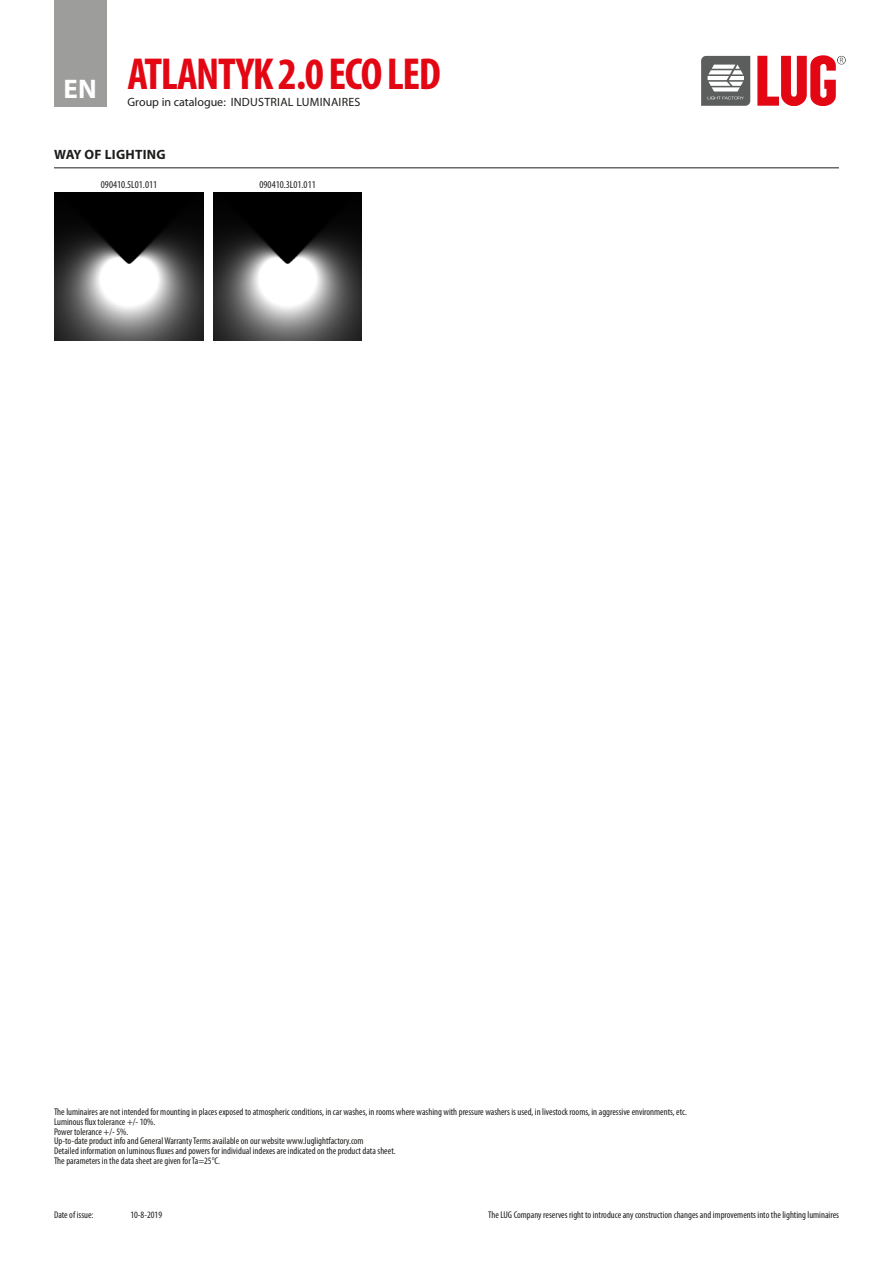
<style>
.page{position:relative;width:893px;height:1263px;background:#fff}
.page>*{position:absolute;margin:0;border:0;box-sizing:border-box;transform-origin:0 0}
.t1{font:700 condensed 45px "Myriad Pro";letter-spacing:-.03em;color:#e30613}
.t2{font:700 27px "Myriad Pro";color:#fff}
.Naglowek_sekcji{font:700 13.5px "Myriad Pro";letter-spacing:.02em;color:#1d1d1b}
.t3{font:12px "Myriad Pro";letter-spacing:.02em;color:#1d1d1b}
.Podpis_pod_zdjeciem{font:condensed 10.5px "Myriad Pro";color:#1d1d1b}
.t4{font:condensed 9.75px/9.8px "Myriad Pro";color:#1d1d1b}
</style>
<div class="page">
<div style="left:54px;top:0;width:52px;height:106px;background:#9d9d9c"></div>
<svg style="left:757px;top:55px;width:89px;height:51px"></svg>
<svg style="left:701px;top:56px;width:49px;height:50px"></svg>
<hr style="left:54px;top:167px;width:785px;height:1px;background:#1d1d1b">
<img style="left:55px;top:192px;width:148px;height:149px">
<img style="left:213px;top:192px;width:149px;height:149px">
<h2 class="t2" style="left:64px;top:71px;width:35px">EN</h2>
<h1 class="t1" style="left:128px;top:46px;width:315px">ATLANTYK 2.0 ECO LED</h1>
<p class="t3" style="left:128px;top:95px;width:234px">Group in catalogue: INDUSTRIAL LUMINAIRES</p>
<p class="Naglowek_sekcji" style="left:54px;top:146px;width:113px">WAY OF LIGHTING</p>
<p class="Podpis_pod_zdjeciem" style="left:101px;top:178px;width:58px">090410.5L01.011</p>
<p class="Podpis_pod_zdjeciem" style="left:260px;top:178px;width:58px">090410.3L01.011</p>
<p class="t4" style="left:54px;top:1107px;width:634px">The luminaires are not intended for mounting in places exposed to atmospheric conditions, in car washes, in rooms where washing with pressure washers is used, in livestock rooms, in aggressive environments, etc.<br>Luminous flux tolerance +/- 10%.<br>Power tolerance +/- 5%.<br>Up-to-date product info and General Warranty Terms available on our website www.luglightfactory.com<br>Detailed information on luminous fluxes and powers for individual indexes are indicated on the product data sheet.<br>The parameters in the data sheet are given for Ta=25°C.</p>
<p class="t4" style="left:54px;top:1210px;width:41px">Date of issue:</p>
<p class="t4" style="left:488px;top:1210px;width:352px">The LUG Company reserves right to introduce any construction changes and improvements into the lighting luminaires</p>
<p class="t4" style="left:130px;top:1210px;width:33px">10-8-2019</p>
</div>
